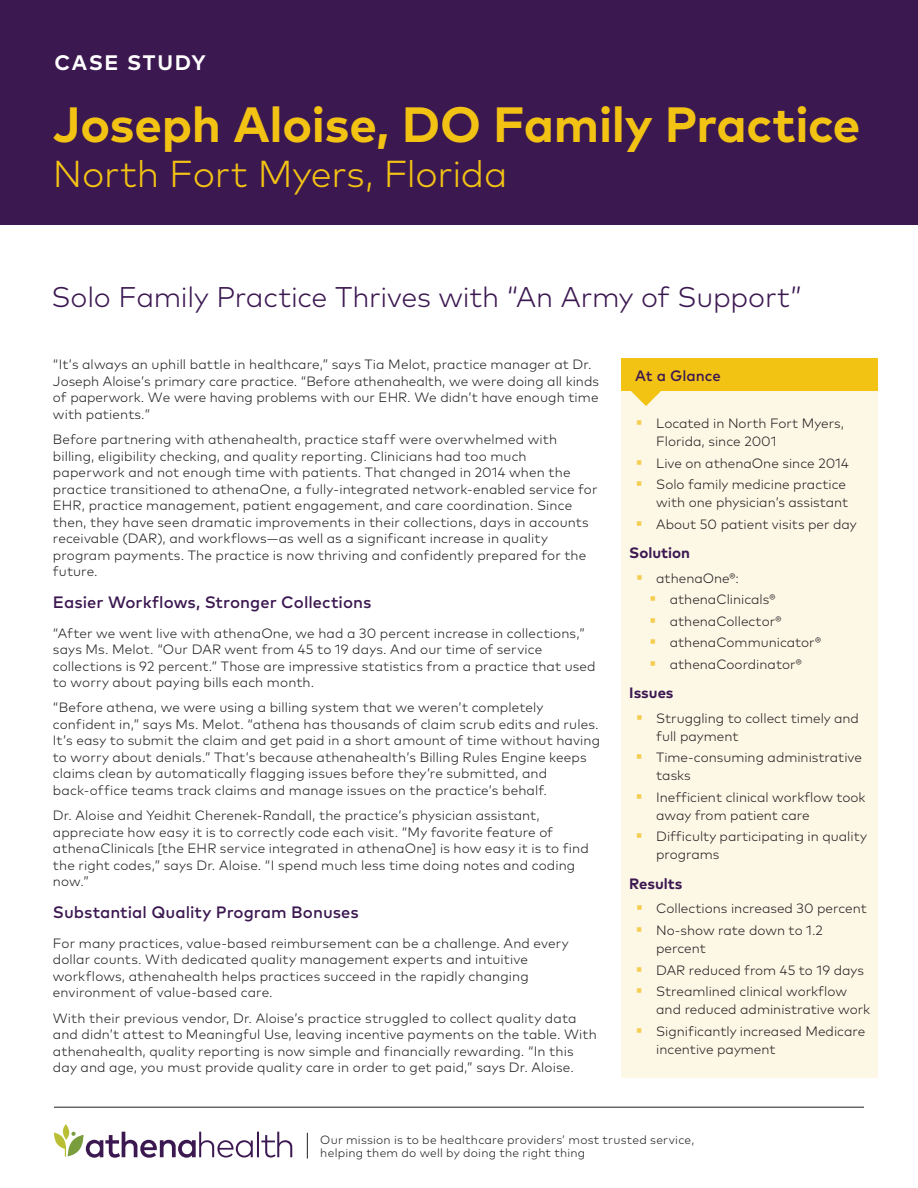
<style>
.page{position:relative;width:918px;height:1188px;background:#fff}
.page>*{position:absolute;margin:0;border:0;box-sizing:border-box;transform-origin:0 0}
.t1{font:700 49.5px "Mark OT";letter-spacing:-.005em;color:#f3c314}
.t2{font:300 37.5px "Mark OT";letter-spacing:-.01em;color:#f3c314}
.t3{font:300 28.5px "Mark OT";letter-spacing:-.01em;color:#3c1851}
.t4{font:700 21px "Mark OT";letter-spacing:.075em;color:#fff}
.t5{font:500 16.5px "Mark OT";color:#3c1851}
.t6{font:700 15px "Mark OT";color:#3c1851}
.t7{font:500 15px "Mark OT";color:#3c1851}
.t8{font:300 13.5px/16.5px "Mark OT";letter-spacing:.005em;color:#231f20}
.t9{font:300 12px/13.5px "Mark OT";letter-spacing:.02em;color:#231f20}
.s1{color:#f5cd4e}
</style>
<div class="page">
<div style="left:0;top:0;width:918px;height:225px;background:#3c1851"></div>
<svg style="left:63px;top:1124px;width:6px;height:16px"></svg>
<svg style="left:54px;top:1132px;width:238px;height:26px"></svg>
<hr style="left:54px;top:1107px;width:810px;height:1px;background:#231f20">
<svg style="left:307px;top:1133px;width:1px;height:26px"></svg>
<div style="left:622px;top:359px;width:256px;height:719px;background:#fdf7e6"></div>
<div style="left:622px;top:359px;width:256px;height:32px;background:#f3c314"></div>
<svg style="left:631px;top:391px;width:30px;height:15px"></svg>
<h3 class="t4" style="left:54px;top:49px;width:153px">CASE STUDY</h3>
<h1 class="t1" style="left:53px;top:92px;width:809px">Joseph Aloise, DO Family Practice</h1>
<h2 class="t2" style="left:53px;top:151px;width:456px">North Fort Myers, Florida</h2>
<h3 class="t3" style="left:51px;top:279px;width:752px">Solo Family Practice Thrives with “An Army of Support”</h3>
<p class="t8" style="left:53px;top:356px;width:548px">“It’s always an uphill battle in healthcare,” says Tia Melot, practice manager at Dr.<br>Joseph Aloise’s primary care practice. “Before athenahealth, we were doing all kinds of paperwork. We were having problems with our EHR. We didn’t have enough time with patients.”</p>
<p class="t8" style="left:53px;top:431px;width:546px">Before partnering with athenahealth, practice staff were overwhelmed with billing, eligibility checking, and quality reporting. Clinicians had too much paperwork and not enough time with patients. That changed in 2014 when the practice transitioned to athenaOne, a fully-integrated network-enabled service for EHR, practice management, patient engagement, and care coordination. Since then, they have seen dramatic improvements in their collections, days in accounts receivable (DAR), and workflows—as well as a significant increase in quality program payments. The practice is now thriving and confidently prepared for the future.</p>
<p class="t5" style="left:53px;top:591px;width:320px">Easier Workflows, Stronger Collections</p>
<p class="t8" style="left:53px;top:624px;width:544px">“After we went live with athenaOne, we had a 30 percent increase in collections,” says Ms. Melot. “Our DAR went from 45 to 19 days. And our time of service collections is 92 percent.” Those are impressive statistics from a practice that used to worry about paying bills each month.</p>
<p class="t8" style="left:53px;top:699px;width:549px">“Before athena, we were using a billing system that we weren’t completely confident in,” says Ms. Melot. “athena has thousands of claim scrub edits and rules.<br>It’s easy to submit the claim and get paid in a short amount of time without having to worry about denials.” That’s because athenahealth’s Billing Rules Engine keeps claims clean by automatically flagging issues before they’re submitted, and back-office teams track claims and manage issues on the practice’s behalf.</p>
<p class="t8" style="left:53px;top:807px;width:537px">Dr. Aloise and Yeidhit Cherenek-Randall, the practice’s physician assistant, appreciate how easy it is to correctly code each visit. “My favorite feature of athenaClinicals [the EHR service integrated in athenaOne] is how easy it is to find the right codes,” says Dr. Aloise. “I spend much less time doing notes and coding now.”</p>
<p class="t5" style="left:53px;top:901px;width:307px">Substantial Quality Program Bonuses</p>
<p class="t8" style="left:53px;top:935px;width:517px">For many practices, value-based reimbursement can be a challenge. And every dollar counts. With dedicated quality management experts and intuitive workflows, athenahealth helps practices succeed in the rapidly changing environment of value-based care.</p>
<p class="t8" style="left:53px;top:1010px;width:545px">With their previous vendor, Dr. Aloise’s practice struggled to collect quality data and didn’t attest to Meaningful Use, leaving incentive payments on the table. With athenahealth, quality reporting is now simple and financially rewarding. “In this day and age, you must provide quality care in order to get paid,” says Dr. Aloise.</p>
<p class="t7" style="left:635px;top:366px;width:87px">At a Glance</p>
<p class="t8" style="left:656px;top:415px;width:189px;line-height:18px;text-indent:-20px"><span class="s1">▪</span> Located in North Fort Myers,<br>Florida, since 2001</p>
<p class="t8" style="left:636px;top:455px;width:214px"><span class="s1">▪</span> Live on athenaOne since 2014</p>
<p class="t8" style="left:636px;top:476px;width:214px;line-height:18px;text-align:right"><span class="s1">▪</span> Solo family medicine practice with one physician’s assistant</p>
<p class="t8" style="left:636px;top:516px;width:222px"><span class="s1">▪</span> About 50 patient visits per day</p>
<p class="t6" style="left:629px;top:543px;width:62px">Solution</p>
<p class="t8" style="left:636px;top:570px;width:105px"><span class="s1">▪</span> athenaOne®:</p>
<p class="t8" style="left:649px;top:591px;width:127px"><span class="s1">▪</span> athenaClinicals®</p>
<p class="t8" style="left:649px;top:613px;width:133px"><span class="s1">▪</span> athenaCollector®</p>
<p class="t8" style="left:649px;top:634px;width:173px"><span class="s1">▪</span> athenaCommunicator®</p>
<p class="t8" style="left:649px;top:656px;width:154px"><span class="s1">▪</span> athenaCoordinator®</p>
<p class="t6" style="left:629px;top:683px;width:46px">Issues</p>
<p class="t8" style="left:656px;top:709px;width:204px;line-height:18px;text-indent:-20px"><span class="s1">▪</span> Struggling to collect timely and full payment</p>
<p class="t8" style="left:656px;top:749px;width:207px;line-height:18px;text-indent:-20px"><span class="s1">▪</span> Time-consuming administrative tasks</p>
<p class="t8" style="left:656px;top:788px;width:211px;line-height:18px;text-indent:-20px"><span class="s1">▪</span> Inefficient clinical workflow took away from patient care</p>
<p class="t8" style="left:656px;top:828px;width:212px;line-height:18px;text-indent:-20px"><span class="s1">▪</span> Difficulty participating in quality programs</p>
<p class="t6" style="left:629px;top:874px;width:55px">Results</p>
<p class="t8" style="left:636px;top:900px;width:232px"><span class="s1">▪</span> Collections increased 30 percent</p>
<p class="t8" style="left:656px;top:921px;width:168px;line-height:18px;text-indent:-20px"><span class="s1">▪</span> No-show rate down to 1.2 percent</p>
<p class="t8" style="left:636px;top:961px;width:229px"><span class="s1">▪</span> DAR reduced from 45 to 19 days</p>
<p class="t8" style="left:656px;top:982px;width:216px;line-height:18px;text-indent:-20px"><span class="s1">▪</span> Streamlined clinical workflow and reduced administrative work</p>
<p class="t8" style="left:656px;top:1022px;width:210px;line-height:18px;text-indent:-20px"><span class="s1">▪</span> Significantly increased Medicare incentive payment</p>
<p class="t9" style="left:320px;top:1133px;width:376px">Our mission is to be healthcare providers’ most trusted service, helping them do well by doing the right thing</p>
</div>
